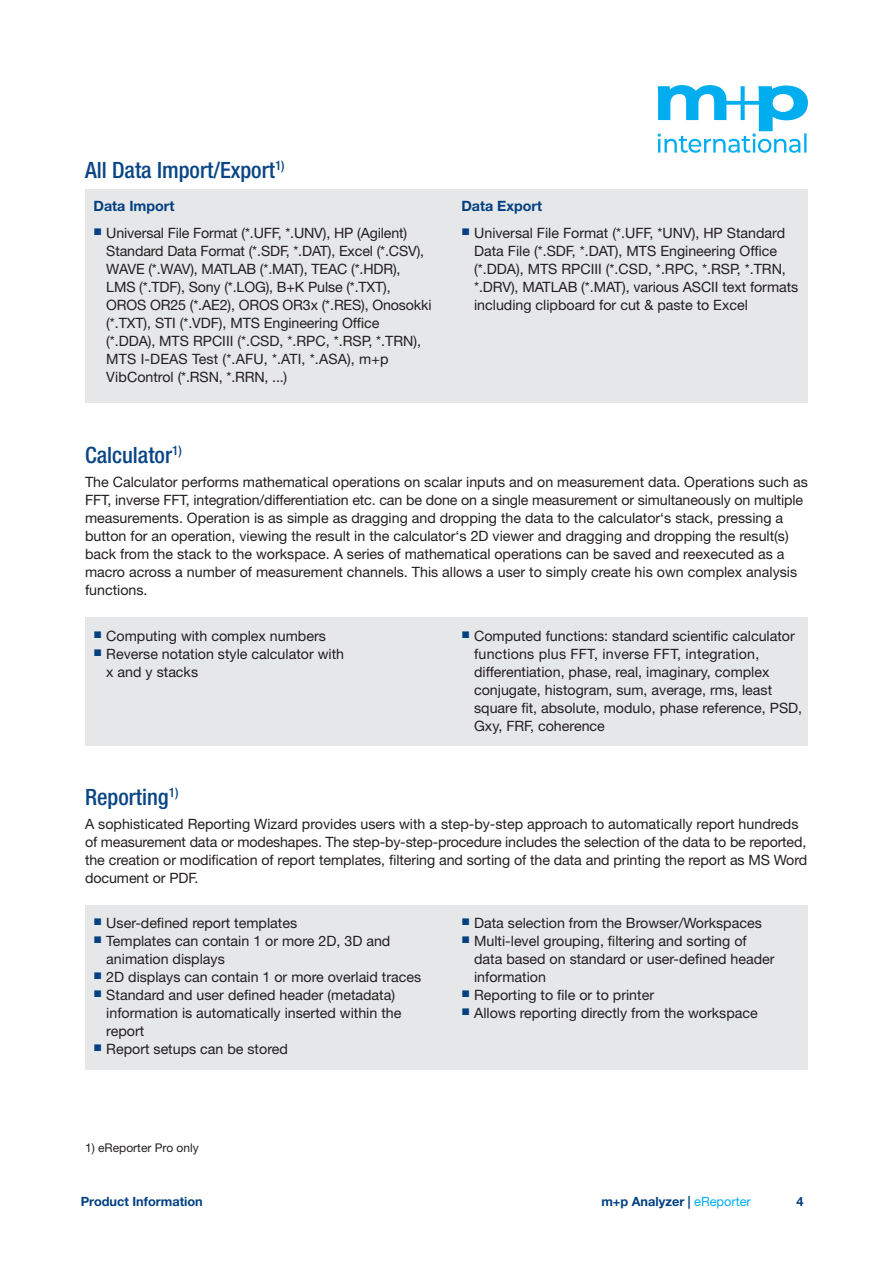
<style>
.page{position:relative;width:893px;height:1263px;background:#fff}
.page>*{position:absolute;margin:0;border:0;box-sizing:border-box;transform-origin:0 0}
.Überschrift_2{font:500 condensed 22.5px "Helvetica Neue LT Std";color:#0a4685}
.Überschrift_2_Kasten{font:500 condensed 22.5px "Helvetica Neue LT Std";color:#0a4685}
.Fließtext{font:14.25px/18px "Helvetica Neue LT Std";color:#231f20}
.Überschrift_4{font:700 14.25px "Helvetica Neue LT Std";color:#014081}
.t1{font:700 12.75px "Helvetica Neue LT Std";color:#014081}
.Bildunterschrift{font:12px "Helvetica Neue LT Std";color:#231f20}
.s1{font-weight:400;color:#00aeef}
</style>
<div class="page">
<svg style="left:658px;top:85px;width:150px;height:68px"></svg>
<div style="left:85px;top:618px;width:723px;height:128px;background:#e6e7e9"></div>
<div style="left:85px;top:189px;width:723px;height:213px;background:#e6e7e9"></div>
<div style="left:85px;top:905px;width:723px;height:164px;background:#e6e7e9"></div>
<p class="Überschrift_2_Kasten" style="left:85px;top:156px;width:201px">All Data Import/Export<sup>1)</sup></p>
<p class="Überschrift_4" style="left:94px;top:197px;width:82px">Data Import</p>
<p class="Fließtext" style="left:106px;top:223px;width:327px;text-indent:-13px"><sup>■</sup> Universal File Format (*.UFF, *.UNV), HP (Agilent)<br>Standard Data Format (*.SDF, *.DAT), Excel (*.CSV), WAVE (*.WAV), MATLAB (*.MAT), TEAC (*.HDR), LMS (*.TDF), Sony (*.LOG), B+K Pulse (*.TXT), OROS OR25 (*.AE2), OROS OR3x (*.RES), Onosokki</p>
<p class="Fließtext" style="left:106px;top:313px;width:316px">(*.TXT), STI (*.VDF), MTS Engineering Office (*.DDA), MTS RPCIII (*.CSD, *.RPC, *.RSP, *.TRN), MTS I-DEAS Test (*.AFU, *.ATI, *.ASA), m+p VibControl (*.RSN, *.RRN, ...)</p>
<p class="Überschrift_4" style="left:461px;top:197px;width:82px">Data Export</p>
<p class="Fließtext" style="left:461px;top:223px;width:325px;text-align:center"><sup>■</sup> Universal File Format (*.UFF, *UNV), HP Standard<br>Data File (*.SDF, *.DAT), MTS Engineering Office</p>
<p class="Fließtext" style="left:474px;top:259px;width:326px">(*.DDA), MTS RPCIII (*.CSD, *.RPC, *.RSP, *.TRN, *.DRV), MATLAB (*.MAT), various ASCII text formats including clipboard for cut &amp; paste to Excel</p>
<p class="Überschrift_2" style="left:85px;top:441px;width:98px">Calculator<sup>1)</sup></p>
<p class="Fließtext" style="left:85px;top:473px;width:724px">The Calculator performs mathematical operations on scalar inputs and on measurement data. Operations such as FFT, inverse FFT, integration/differentiation etc. can be done on a single measurement or simultaneously on multiple measurements. Operation is as simple as dragging and dropping the data to the calculator‘s stack, pressing a button for an operation, viewing the result in the calculator‘s 2D viewer and dragging and dropping the result(s) back from the stack to the workspace. A series of mathematical operations can be saved and reexecuted as a macro across a number of measurement channels. This allows a user to simply create his own complex analysis functions.</p>
<p class="Fließtext" style="left:94px;top:626px;width:234px"><sup>■</sup> Computing with complex numbers</p>
<p class="Fließtext" style="left:106px;top:644px;width:239px;text-indent:-13px"><sup>■</sup> Reverse notation style calculator with x and y stacks</p>
<p class="Fließtext" style="left:474px;top:626px;width:330px;text-indent:-13px"><sup>■</sup> Computed functions: standard scientific calculator functions plus FFT, inverse FFT, integration, differentiation, phase, real, imaginary, complex conjugate, histogram, sum, average, rms, least square fit, absolute, modulo, phase reference, PSD, Gxy, FRF, coherence</p>
<p class="Überschrift_2" style="left:85px;top:783px;width:95px">Reporting<sup>1)</sup></p>
<p class="Fließtext" style="left:85px;top:815px;width:724px">A sophisticated Reporting Wizard provides users with a step-by-step approach to automatically report hundreds of measurement data or modeshapes. The step-by-step-procedure includes the selection of the data to be reported, the creation or modification of report templates, filtering and sorting of the data and printing the report as MS Word document or PDF.</p>
<p class="Fließtext" style="left:94px;top:913px;width:205px"><sup>■</sup> User-defined report templates</p>
<p class="Fließtext" style="left:106px;top:931px;width:286px;text-indent:-13px"><sup>■</sup> Templates can contain 1 or more 2D, 3D and animation displays</p>
<p class="Fließtext" style="left:94px;top:967px;width:329px"><sup>■</sup> 2D displays can contain 1 or more overlaid traces</p>
<p class="Fließtext" style="left:106px;top:985px;width:297px;text-indent:-13px"><sup>■</sup> Standard and user defined header (metadata) information is automatically inserted within the report</p>
<p class="Fließtext" style="left:94px;top:1039px;width:196px"><sup>■</sup> Report setups can be stored</p>
<p class="Fließtext" style="left:461px;top:913px;width:302px"><sup>■</sup> Data selection from the Browser/Workspaces</p>
<p class="Fließtext" style="left:474px;top:931px;width:302px;text-indent:-13px"><sup>■</sup> Multi-level grouping, filtering and sorting of data based on standard or user-defined header information</p>
<p class="Fließtext" style="left:461px;top:985px;width:194px"><sup>■</sup> Reporting to file or to printer</p>
<p class="Fließtext" style="left:461px;top:1003px;width:298px"><sup>■</sup> Allows reporting directly from the workspace</p>
<p class="Bildunterschrift" style="left:85px;top:1141px;width:115px">1) eReporter Pro only</p>
<p class="t1" style="left:81px;top:1194px;width:124px">Product Information</p>
<p class="t1" style="left:601px;top:1194px;width:151px">m+p Analyzer | <span class="s1">eReporter</span></p>
<p class="t1" style="left:796px;top:1194px;width:9px">4</p>
</div>
